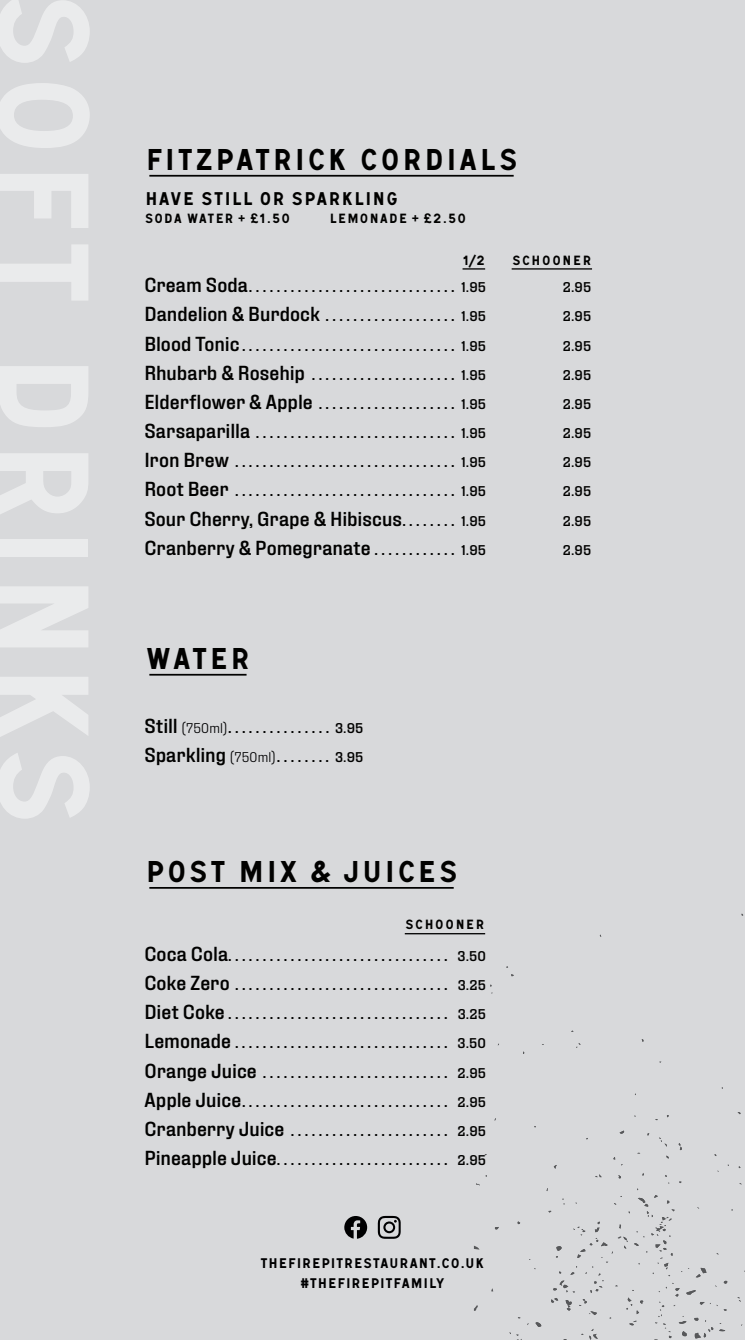
<style>
.page{position:relative;width:745px;height:1340px;background:#fff}
.page>*{position:absolute;margin:0;border:0;box-sizing:border-box;transform-origin:0 0}
.t1{font:31.5px "Signal No 1 D";letter-spacing:-.005em;color:#010100}
.t2{font:20.12px/29.2px "Fixture";color:#010100}
.t3{font:500 20.12px "Fixture";letter-spacing:.005em;color:#010100}
.t4{font:19.25px "Signal No 1 D";letter-spacing:-.02em;color:#010100}
.t5{font:14.7px/20.1px "Signal No 1 D";letter-spacing:-.025em;color:#000001;text-align:center}
.t6{font:14px "Signal No 1 D";letter-spacing:.01em;color:#010100}
.t7{font:500 14px "Fixture";letter-spacing:.02em;color:#010100}
.s1{font-weight:500}
.s2{font-weight:500;font-size:14px}
.s3{font-weight:400}
.s4{font-size:14px}
.s5{font-weight:300;font-size:14px;color:#000001}
</style>
<div class="page">
<div style="left:0;top:0;width:744px;height:1339px;background:#d8d9db"></div>
<svg style="left:473px;top:1245px;width:6px;height:4px"></svg>
<svg style="left:473px;top:1305px;width:5px;height:5px"></svg>
<svg style="left:527px;top:1112px;width:217px;height:228px"></svg>
<svg style="left:462px;top:268px;width:23px;height:1px"></svg>
<hr style="left:511px;top:268px;width:80px;height:1px;background:#010100">
<hr style="left:149px;top:175px;width:364px;height:2px;background:#010100">
<hr style="left:149px;top:674px;width:97px;height:1px;background:#010100">
<hr style="left:149px;top:887px;width:304px;height:1px;background:#010100">
<hr style="left:404px;top:933px;width:81px;height:1px;background:#010100">
<svg style="left:344px;top:1216px;width:23px;height:22px"></svg>
<svg style="left:377px;top:1215px;width:23px;height:23px"></svg>
<h1 class="t1" style="left:144px;top:141px;width:375px">FITZPATRICK CORDIALS</h1>
<p class="t4" style="left:144px;top:187px;width:256px">HAVE STILL OR SPARKLING</p>
<p class="t6" style="left:144px;top:211px;width:148px">SODA WATER + £1.50</p>
<p class="t6" style="left:329px;top:211px;width:139px">LEMONADE + £2.50</p>
<p class="t6" style="left:462px;top:252px;width:24px">1/2</p>
<p class="t6" style="left:511px;top:252px;width:82px">SCHOONER</p>
<p class="t2" style="left:144px;top:270px;width:343px"><span class="s1">Cream Soda</span>.............................. <span class="s2">1.95</span></p>
<p class="t7" style="left:562px;top:279px;width:30px">2.95</p>
<p class="t2" style="left:144px;top:300px;width:343px"><span class="s1">Dandelion &amp; Burdock</span> ................... <span class="s2">1.95</span></p>
<p class="t7" style="left:562px;top:308px;width:30px">2.95</p>
<p class="t2" style="left:144px;top:329px;width:343px"><span class="s1">Blood Tonic</span>............................... <span class="s2">1.95</span></p>
<p class="t7" style="left:562px;top:337px;width:30px">2.95</p>
<p class="t2" style="left:144px;top:358px;width:343px"><span class="s1">Rhubarb &amp; Rosehip</span> ..................... <span class="s2">1.95</span></p>
<p class="t7" style="left:562px;top:366px;width:30px">2.95</p>
<p class="t2" style="left:144px;top:387px;width:343px"><span class="s1">Elderflower &amp; Apple</span> .................... <span class="s2">1.95</span></p>
<p class="t7" style="left:562px;top:395px;width:30px">2.95</p>
<p class="t2" style="left:144px;top:416px;width:343px"><span class="s1">Sarsaparilla</span> ............................. <span class="s2">1.95</span></p>
<p class="t7" style="left:562px;top:425px;width:30px">2.95</p>
<p class="t2" style="left:144px;top:445px;width:343px"><span class="s1">Iron Brew</span> ................................ <span class="s2">1.95</span></p>
<p class="t7" style="left:562px;top:454px;width:30px">2.95</p>
<p class="t2" style="left:144px;top:475px;width:343px"><span class="s1">Root Beer</span> ................................ <span class="s2">1.95</span></p>
<p class="t7" style="left:562px;top:483px;width:30px">2.95</p>
<p class="t3" style="left:144px;top:506px;width:343px">Sour Cherry, Grape &amp; Hibiscus<span class="s3">. . . . . . . .</span> <span class="s4">1.95</span></p>
<p class="t7" style="left:562px;top:512px;width:30px">2.95</p>
<p class="t3" style="left:144px;top:535px;width:343px">Cranberry &amp; Pomegranate <span class="s3">............</span> <span class="s4">1.95</span></p>
<p class="t7" style="left:562px;top:541px;width:30px">2.95</p>
<h1 class="t1" style="left:144px;top:640px;width:108px">WATER</h1>
<p class="t2" style="left:144px;top:711px;width:220px"><span class="s1">Still</span> <span class="s5">(750ml)</span>............... <span class="s2">3.95<br></span><span class="s1">Sparkling</span> <span class="s5">(750ml)</span>........ <span class="s2">3.95</span></p>
<h1 class="t1" style="left:144px;top:853px;width:315px">POST MIX &amp; JUICES</h1>
<p class="t6" style="left:404px;top:916px;width:82px">SCHOONER</p>
<p class="t2" style="left:144px;top:939px;width:343px;text-align:justify"><span class="s1">Coca Cola</span>................................ <span class="s2">3.50<br></span><span class="s1">Coke Zero</span>............................... <span class="s2">3.25<br></span><span class="s1">Diet Coke</span>................................ <span class="s2">3.25<br></span><span class="s1">Lemonade</span>............................... <span class="s2">3.50<br></span><span class="s1">Orange Juice</span> ........................... <span class="s2">2.95<br></span><span class="s1">Apple Juice</span>.............................. <span class="s2">2.95<br></span><span class="s1">Cranberry Juice</span> ....................... <span class="s2">2.95<br></span><span class="s1">Pineapple Juice</span>......................... <span class="s2">2.95</span></p>
<p class="t5" style="left:260px;top:1253px;width:226px">THEFIREPITRESTAURANT.CO.UK #THEFIREPITFAMILY</p>
</div>
